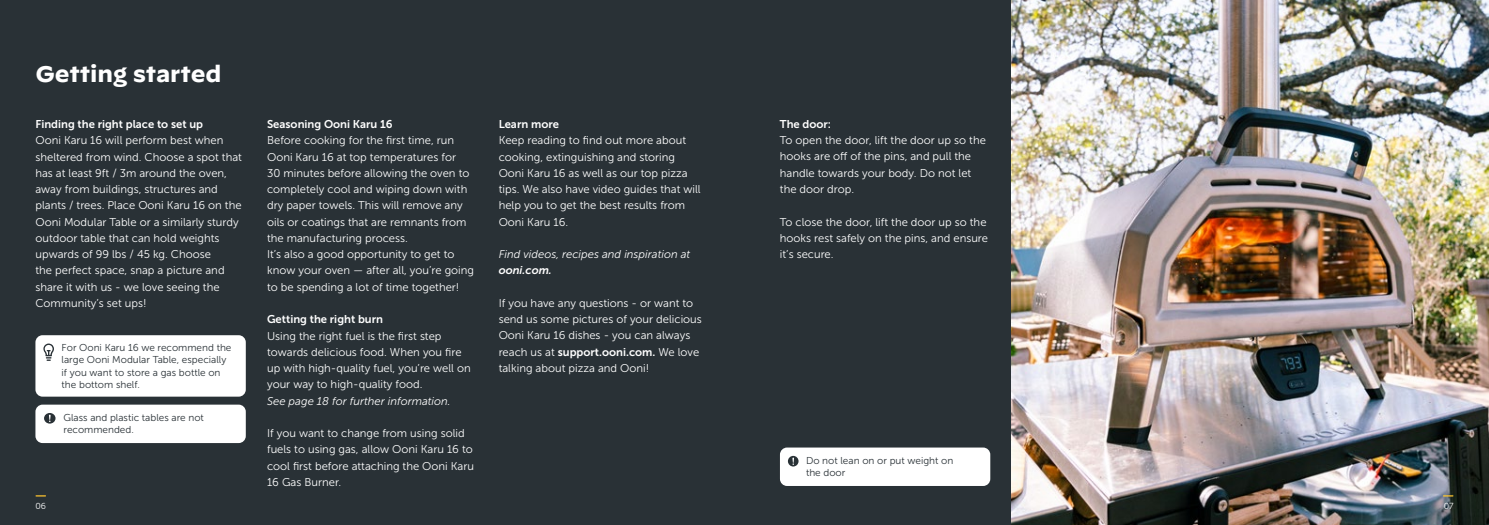
<style>
.page{position:relative;width:1489px;height:525px;background:#fff}
.page>*{position:absolute;margin:0;border:0;box-sizing:border-box;transform-origin:0 0}
.t1{font:700 22.5px "Decimal";color:#fff}
.t2{font:11.25px/16.2px "Museo Sans 300";color:#fff}
.t3{font:11.25px "Museo Sans 700";color:#fff}
.t4{font:italic 11.25px "Museo Sans 300";color:#fff}
.t5{font:italic 11.25px "Museo Sans 700";color:#fff}
.t6{font:10px/12.5px "Museo Sans 300";color:#293136}
.t7{font:8.75px "Museo Sans Rounded 300";color:#fff}
.s1{font-family:"Museo Sans 300"}
</style>
<div class="page">
<div style="left:0;top:0;width:1011px;height:524px;background:#293136"></div>
<img style="left:1011px;top:0;width:477px;height:524px">
<div style="left:35px;top:335px;width:211px;height:61px;background:#fff;border-radius:7px"></div>
<svg style="left:43px;top:343px;width:11px;height:17px"></svg>
<div style="left:35px;top:404px;width:211px;height:39px;background:#fff;border-radius:7px"></div>
<svg style="left:44px;top:413px;width:11px;height:10px"></svg>
<div style="left:780px;top:447px;width:210px;height:38px;background:#fff;border-radius:7px"></div>
<svg style="left:787px;top:455px;width:11px;height:11px"></svg>
<h1 class="t1" style="left:35px;top:61px;width:187px">Getting started</h1>
<p class="t3" style="left:35px;top:118px;width:169px">Finding the right place to set up</p>
<p class="t2" style="left:35px;top:132px;width:208px">Ooni Karu 16 will perform best when sheltered from wind. Choose a spot that has at least 9ft / 3m around the oven, away from buildings, structures and plants / trees. Place Ooni Karu 16 on the Ooni Modular Table or a similarly sturdy outdoor table that can hold weights upwards of 99 lbs / 45 kg. Choose<br>the perfect space, snap a picture and share it with us - we love seeing the Community’s set ups!</p>
<p class="t6" style="left:62px;top:341px;width:171px">For Ooni Karu 16 we recommend the large Ooni Modular Table, especially if you want to store a gas bottle on the bottom shelf.</p>
<p class="t6" style="left:64px;top:411px;width:142px;line-height:12px">Glass and plastic tables are not recommended.</p>
<p class="t3" style="left:267px;top:118px;width:127px">Seasoning Ooni Karu 16</p>
<p class="t2" style="left:267px;top:132px;width:208px">Before cooking for the first time, run Ooni Karu 16 at top temperatures for<br>30 minutes before allowing the oven to completely cool and wiping down with dry paper towels. This will remove any oils or coatings that are remnants from the manufacturing process.<br>It’s also a good opportunity to get to know your oven — after all, you’re going to be spending a lot of time together!</p>
<p class="t3" style="left:267px;top:313px;width:117px">Getting the right burn</p>
<p class="t2" style="left:267px;top:327px;width:205px">Using the right fuel is the first step towards delicious food. When you fire up with high-quality fuel, you’re well on your way to high-quality food.</p>
<p class="t4" style="left:267px;top:394px;width:185px">See page 18 for further information.</p>
<p class="t2" style="left:267px;top:425px;width:208px">If you want to change from using solid fuels to using gas, allow Ooni Karu 16 to cool first before attaching the Ooni Karu<br>16 Gas Burner.</p>
<p class="t3" style="left:498px;top:118px;width:62px">Learn more</p>
<p class="t2" style="left:498px;top:132px;width:203px">Keep reading to find out more about cooking, extinguishing and storing<br>Ooni Karu 16 as well as our top pizza tips. We also have video guides that will help you to get the best results from<br>Ooni Karu 16.</p>
<p class="t4" style="left:498px;top:248px;width:193px">Find videos, recipes and inspiration at</p>
<p class="t5" style="left:498px;top:264px;width:55px">ooni.com.</p>
<p class="t2" style="left:498px;top:295px;width:205px">If you have any questions - or want to send us some pictures of your delicious<br>Ooni Karu 16 dishes - you can always</p>
<p class="t3" style="left:498px;top:345px;width:202px"><span class="s1">reach us at</span> support.ooni.com. <span class="s1">We love</span></p>
<p class="t2" style="left:498px;top:360px;width:152px">talking about pizza and Ooni!</p>
<p class="t3" style="left:780px;top:118px;width:53px">The door:</p>
<p class="t2" style="left:780px;top:132px;width:207px">To open the door, lift the door up so the hooks are off of the pins, and pull the handle towards your body. Do not let the door drop.</p>
<p class="t2" style="left:780px;top:213px;width:210px">To close the door, lift the door up so the hooks rest safely on the pins, and ensure it’s secure.</p>
<p class="t6" style="left:806px;top:454px;width:149px;line-height:12px">Do not lean on or put weight on the door</p>
<p class="t7" style="left:35px;top:501px;width:12px">06</p>
<p class="t7" style="left:1443px;top:501px;width:11px">07</p>
</div>
